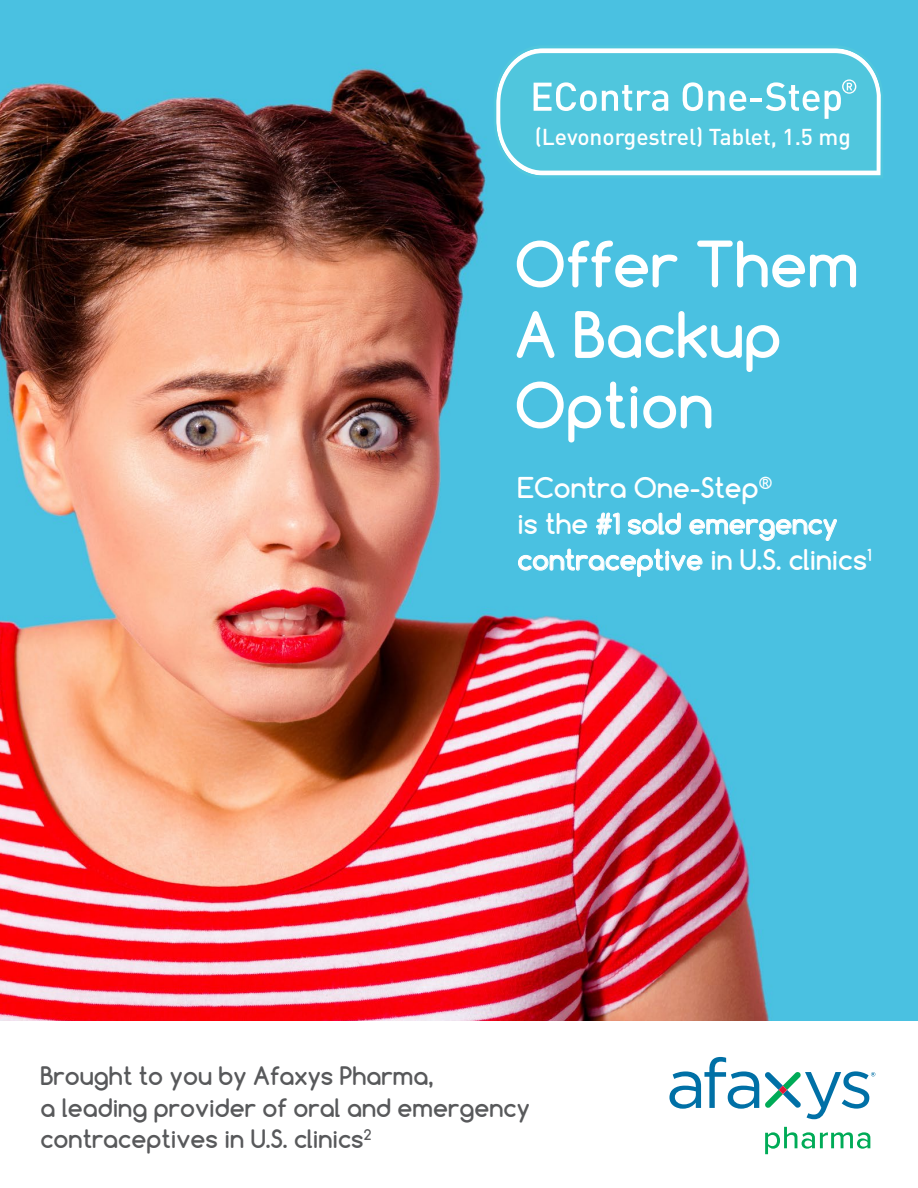
<style>
.page{position:relative;width:918px;height:1188px;background:#fff}
.page>*{position:absolute;margin:0;border:0;box-sizing:border-box;transform-origin:0 0}
.t1{font:700 60px/70.5px "Comfortaa";color:#fff}
.t2{font:700 27px/36px "Comfortaa";color:#fff}
.t3{font:700 24px/31.5px "Comfortaa";color:#58595b}
.t4{font:500 22.65px "DIN Pro";color:#fff}
</style>
<div class="page">
<img style="left:0;top:0;width:918px;height:1021px">
<svg style="left:669px;top:1057px;width:90px;height:52px"></svg>
<svg style="left:765px;top:1071px;width:110px;height:48px"></svg>
<svg style="left:765px;top:1127px;width:105px;height:27px"></svg>
<svg style="left:494px;top:45px;width:389px;height:133px"></svg>
<div style="left:500px;top:53px;width:377px;height:118px;background:#50c6dd"></div>
<svg style="left:534px;top:82px;width:134px;height:29px"></svg>
<svg style="left:683px;top:82px;width:63px;height:29px"></svg>
<hr style="left:751px;top:98px;width:11px;height:4px;background:#fff">
<svg style="left:766px;top:79px;width:90px;height:40px"></svg>
<p class="t4" style="left:535px;top:122px;width:318px">(Levonorgestrel) Tablet, 1.5 mg</p>
<h1 class="t1" style="left:514px;top:229px;width:346px">Offer Them<br>A Backup<br>Option</h1>
<p class="t2" style="left:517px;top:470px;width:355px">EContra One-Step<sup>®<br></sup>is the #1 sold emergency contraceptive in U.S. clinics<sup>1</sup></p>
<p class="t3" style="left:40px;top:1060px;width:491px">Brought to you by Afaxys Pharma,<br>a leading provider of oral and emergency contraceptives in U.S. clinics<sup>2</sup></p>
</div>
